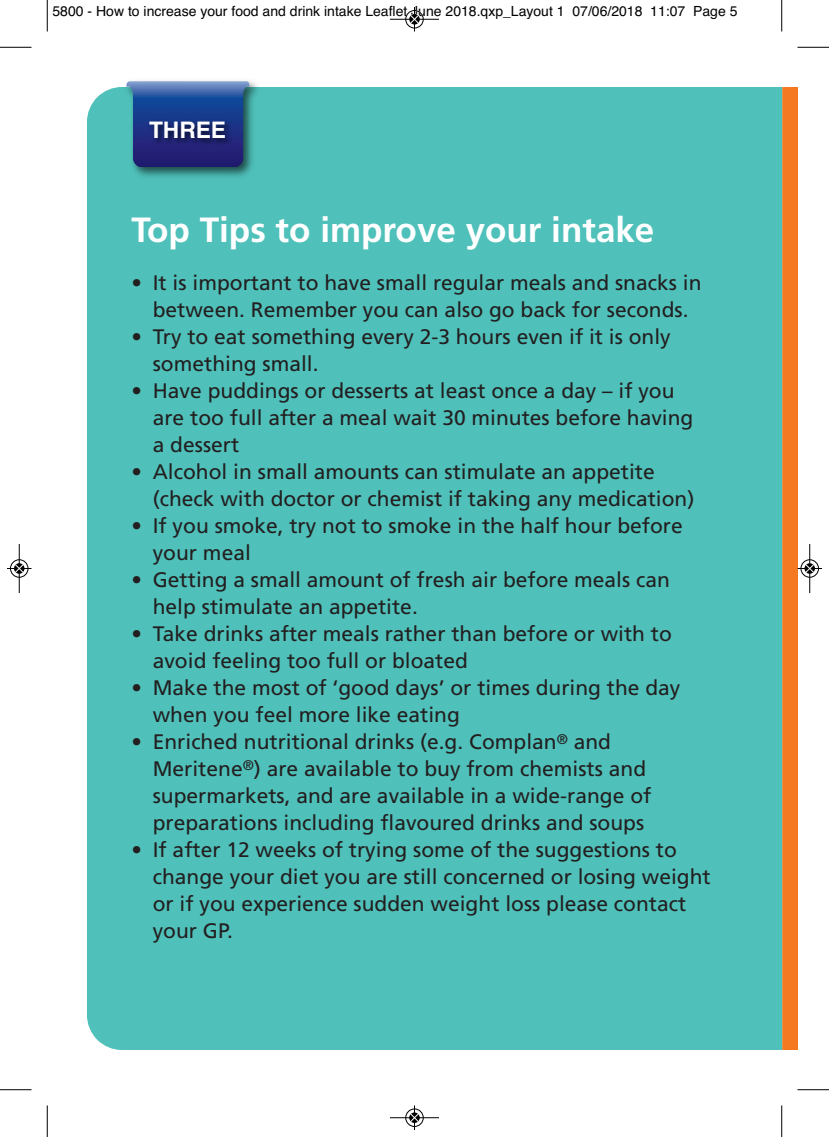
<style>
.page{position:relative;width:829px;height:1137px;background:#fff}
.page>*{position:absolute;margin:0;border:0;box-sizing:border-box;transform-origin:0 0}
.t1{font:700 35px "Frutiger";color:#fff}
.t2{font:700 22.75px "Helvetica";color:#fff}
.t3{font:21px/26.9px "Frutiger";color:#231f20}
.t4{font:14px "Helvetica";color:#000}
</style>
<div class="page">
<div style="left:87px;top:87px;width:695px;height:962px;background:#4fc1ba"></div>
<img style="left:108px;top:80px;width:169px;height:118px">
<svg style="left:126px;top:81px;width:124px;height:30px;background:#3867a7"></svg>
<img style="left:123px;top:111px;width:136px;height:73px">
<hr style="left:47px;top:0;width:1px;height:32px;background:#000">
<hr style="left:0;top:47px;width:32px;height:1px;background:#000">
<hr style="left:781px;top:0;width:1px;height:32px;background:#000">
<hr style="left:797px;top:47px;width:32px;height:1px;background:#000">
<hr style="left:47px;top:1105px;width:1px;height:31px;background:#000">
<hr style="left:0;top:1089px;width:32px;height:1px;background:#000">
<hr style="left:781px;top:1105px;width:1px;height:31px;background:#000">
<hr style="left:797px;top:1089px;width:32px;height:1px;background:#000">
<div style="left:405px;top:10px;width:19px;height:19px;border:1px solid #fff;border-radius:50%"></div>
<hr style="left:390px;top:19px;width:49px;height:1px;background:#000">
<div style="left:405px;top:10px;width:18px;height:18px;border:1px solid #000;border-radius:50%"></div>
<svg style="left:410px;top:7px;width:9px;height:25px"></svg>
<div style="left:405px;top:1108px;width:19px;height:18px;border:1px solid #fff;border-radius:50%"></div>
<hr style="left:390px;top:1117px;width:49px;height:1px;background:#000">
<div style="left:405px;top:1108px;width:18px;height:18px;border:1px solid #000;border-radius:50%"></div>
<svg style="left:410px;top:1105px;width:9px;height:24px"></svg>
<div style="left:10px;top:559px;width:19px;height:18px;border:1px solid #fff;border-radius:50%"></div>
<hr style="left:19px;top:544px;width:1px;height:49px;background:#000">
<div style="left:10px;top:559px;width:18px;height:18px;border:1px solid #000;border-radius:50%"></div>
<svg style="left:7px;top:564px;width:25px;height:9px"></svg>
<svg style="left:782px;top:87px;width:40px;height:962px"></svg>
<p class="t4" style="left:52px;top:6px;width:686px">5800 - How to increase your food and drink intake Leaflet June 2018.qxp_Layout 1 07/06/2018 11:07 Page 5</p>
<p class="t2" style="left:149px;top:122px;width:79px">THREE</p>
<p class="t1" style="left:132px;top:216px;width:524px">Top Tips to improve your intake</p>
<p class="t3" style="left:132px;top:271px;width:571px;text-align:center">• It is important to have small regular meals and snacks in between. Remember you can also go back for seconds.</p>
<p class="t3" style="left:132px;top:325px;width:540px">• Try to eat something every 2-3 hours even if it is only</p>
<p class="t3" style="left:153px;top:352px;width:167px">something small.</p>
<p class="t3" style="left:153px;top:379px;width:542px;text-indent:-21px">• Have puddings or desserts at least once a day – if you are too full after a meal wait 30 minutes before having a dessert</p>
<p class="t3" style="left:153px;top:460px;width:543px;text-indent:-21px">• Alcohol in small amounts can stimulate an appetite (check with doctor or chemist if taking any medication)</p>
<p class="t3" style="left:153px;top:514px;width:531px;text-indent:-21px">• If you smoke, try not to smoke in the half hour before your meal</p>
<p class="t3" style="left:153px;top:567px;width:518px;text-indent:-21px">• Getting a small amount of fresh air before meals can help stimulate an appetite.</p>
<p class="t3" style="left:153px;top:621px;width:520px;text-indent:-21px">• Take drinks after meals rather than before or with to avoid feeling too full or bloated</p>
<p class="t3" style="left:153px;top:675px;width:529px;text-indent:-21px">• Make the most of ‘good days’ or times during the day when you feel more like eating</p>
<p class="t3" style="left:153px;top:729px;width:500px;text-indent:-21px">• Enriched nutritional drinks (e.g. Complan<sup>®</sup> and Meritene<sup>®</sup>) are available to buy from chemists and supermarkets, and are available in a wide-range of preparations including flavoured drinks and soups</p>
<p class="t3" style="left:153px;top:837px;width:559px;text-indent:-21px">• If after 12 weeks of trying some of the suggestions to change your diet you are still concerned or losing weight or if you experience sudden weight loss please contact your GP.</p>
</div>
